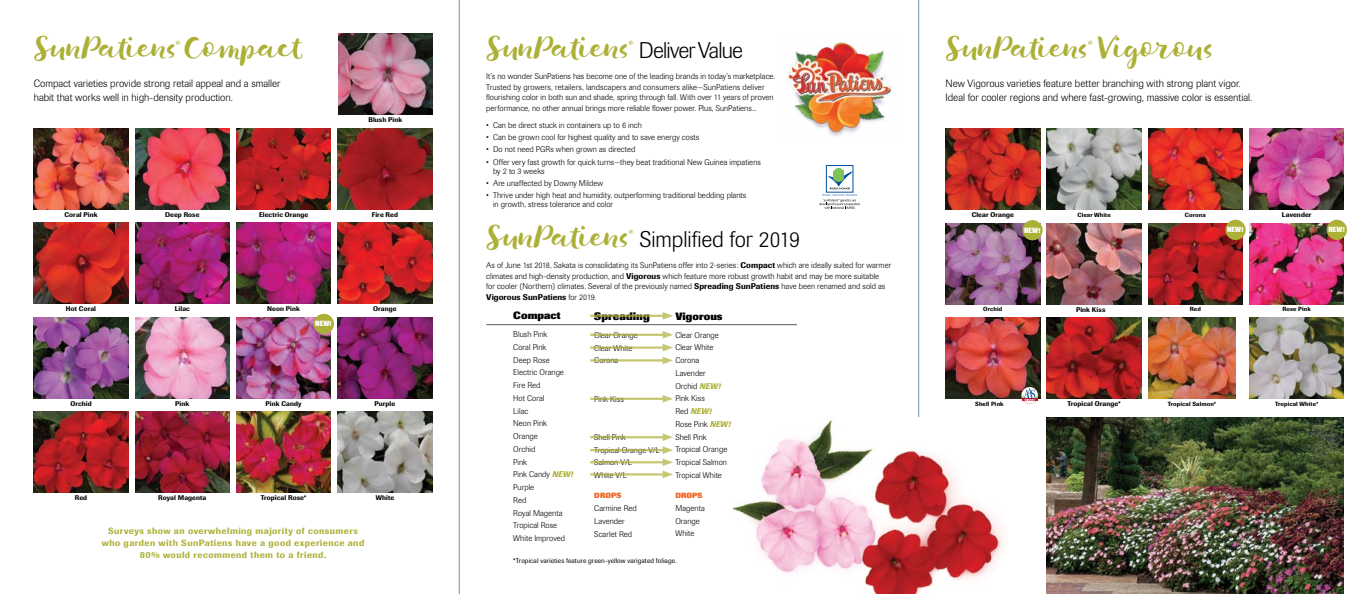
<style>
.page{position:relative;width:1371px;height:594px;background:#fff}
.page>*{position:absolute;margin:0;border:0;box-sizing:border-box;transform-origin:0 0}
.t1{font:30px "ST Brush";letter-spacing:-.025em;color:#acb037}
.t2{font:30px "ST Brush";letter-spacing:-.05em;color:#acb037}
.t3{font:300 22.5px "Imago";letter-spacing:-.01em;color:#000}
.t4{font:300 22.5px "Imago";letter-spacing:-.03em;color:#000}
.t5{font:800 10.8px "Imago";letter-spacing:.005em;color:#000}
.t6{font:300 10.5px/13.5px "Imago";color:#000}
.t7{font:800 10.5px "Imago";letter-spacing:.005em;color:#000}
.t8{font:10.5px "ST Brush";color:#acb037}
.t9{font:500 9px/12px "Imago";letter-spacing:.05em;color:#acb037;text-align:center}
.t10{font:300 8.25px/12.8px "Imago";letter-spacing:.005em;color:#000}
.t11{font:800 7.5px "Imago";letter-spacing:.01em;color:#fff;scale:.8 1}
.t12{font:800 7.5px "Imago";letter-spacing:.01em;color:#ef6725}
.t13{font:500 6.75px "Imago";letter-spacing:.015em;color:#000}
.t14{font:6.75px "Imago";letter-spacing:.005em;color:#000}
.t15{font:500 6px "Imago";letter-spacing:.015em;color:#000}
.s1{font-weight:500}
.s2{font-weight:500;font-style:italic;color:#acb037}
</style>
<div class="page">
<img style="left:338px;top:223px;width:94px;height:81px">
<img style="left:135px;top:128px;width:95px;height:81px">
<img style="left:236px;top:128px;width:95px;height:81px">
<img style="left:34px;top:223px;width:94px;height:81px">
<img style="left:135px;top:223px;width:95px;height:81px">
<img style="left:135px;top:317px;width:95px;height:81px">
<img style="left:135px;top:412px;width:95px;height:81px">
<img style="left:338px;top:412px;width:94px;height:81px">
<img style="left:34px;top:412px;width:94px;height:81px">
<img style="left:338px;top:34px;width:94px;height:81px">
<img style="left:34px;top:128px;width:94px;height:81px">
<img style="left:236px;top:412px;width:95px;height:81px">
<img style="left:34px;top:317px;width:94px;height:81px">
<img style="left:236px;top:223px;width:95px;height:81px">
<img style="left:338px;top:128px;width:94px;height:81px">
<hr style="left:459px;top:0;width:1px;height:594px;background:#6e8db8">
<hr style="left:918px;top:0;width:1px;height:594px;background:#6e8db8">
<hr style="left:486px;top:324px;width:310px;height:1px;background:#58595b">
<hr style="left:590px;top:334px;width:76px;height:2px;background:#acb037">
<hr style="left:590px;top:346px;width:76px;height:3px;background:#acb037">
<svg style="left:662px;top:331px;width:11px;height:20px"></svg>
<hr style="left:590px;top:359px;width:76px;height:3px;background:#acb037">
<svg style="left:662px;top:357px;width:11px;height:7px"></svg>
<hr style="left:590px;top:398px;width:76px;height:2px;background:#acb037">
<svg style="left:662px;top:395px;width:11px;height:8px"></svg>
<hr style="left:590px;top:436px;width:76px;height:2px;background:#acb037">
<hr style="left:590px;top:449px;width:76px;height:2px;background:#acb037">
<hr style="left:590px;top:461px;width:76px;height:2px;background:#acb037">
<hr style="left:590px;top:473px;width:76px;height:3px;background:#acb037">
<svg style="left:662px;top:433px;width:11px;height:45px"></svg>
<hr style="left:590px;top:315px;width:76px;height:2px;background:#acb037">
<svg style="left:662px;top:312px;width:11px;height:8px"></svg>
<img style="left:1249px;top:223px;width:94px;height:81px">
<img style="left:945px;top:223px;width:95px;height:81px">
<img style="left:1148px;top:129px;width:94px;height:81px">
<img style="left:1148px;top:318px;width:87px;height:81px">
<img style="left:945px;top:318px;width:95px;height:81px">
<img style="left:1249px;top:318px;width:94px;height:81px">
<img style="left:1046px;top:129px;width:95px;height:81px">
<img style="left:1148px;top:223px;width:94px;height:81px">
<img style="left:945px;top:129px;width:95px;height:81px">
<img style="left:1249px;top:129px;width:94px;height:81px">
<img style="left:1046px;top:223px;width:95px;height:81px">
<img style="left:1046px;top:318px;width:95px;height:81px">
<svg style="left:1021px;top:387px;width:17px;height:17px"></svg>
<img style="left:338px;top:317px;width:94px;height:81px">
<img style="left:236px;top:317px;width:95px;height:81px">
<img style="left:1046px;top:417px;width:297px;height:177px">
<img style="left:786px;top:42px;width:107px;height:94px">
<div style="left:314px;top:314px;width:20px;height:20px;background:#acb037;border-radius:50%"></div>
<img style="left:733px;top:417px;width:270px;height:177px">
<div style="left:1022px;top:220px;width:20px;height:20px;background:#acb037;border-radius:50%"></div>
<div style="left:1225px;top:220px;width:20px;height:20px;background:#acb037;border-radius:50%"></div>
<div style="left:1326px;top:220px;width:20px;height:20px;background:#acb037;border-radius:50%"></div>
<svg style="left:826px;top:165px;width:27px;height:2px"></svg>
<svg style="left:819px;top:167px;width:41px;height:42px"></svg>
<h1 class="t1" style="left:34px;top:27px;width:272px">SunPatiens Compact</h1>
<p class="t8" style="left:175px;top:37px;width:8px">®</p>
<p class="t6" style="left:34px;top:77px;width:248px">Compact varieties provide strong retail appeal and a smaller habit that works well in high-density production.</p>
<p class="t13" style="left:368px;top:116px;width:35px">Blush Pink</p>
<p class="t13" style="left:64px;top:210px;width:35px">Coral Pink</p>
<p class="t13" style="left:165px;top:210px;width:36px">Deep Rose</p>
<p class="t13" style="left:259px;top:210px;width:51px">Electric Orange</p>
<p class="t13" style="left:372px;top:210px;width:28px">Fire Red</p>
<p class="t13" style="left:66px;top:305px;width:32px">Hot Coral</p>
<p class="t13" style="left:175px;top:305px;width:17px">Lilac</p>
<p class="t13" style="left:267px;top:305px;width:34px">Neon Pink</p>
<p class="t13" style="left:373px;top:305px;width:25px">Orange</p>
<p class="t11" style="left:315px;top:319px;width:22px">NEW!</p>
<p class="t13" style="left:70px;top:399px;width:23px">Orchid</p>
<p class="t13" style="left:175px;top:399px;width:16px">Pink</p>
<p class="t13" style="left:266px;top:399px;width:38px">Pink Candy</p>
<p class="t13" style="left:374px;top:399px;width:22px">Purple</p>
<p class="t13" style="left:158px;top:494px;width:50px">Royal Magenta</p>
<p class="t13" style="left:75px;top:494px;width:14px">Red</p>
<p class="t13" style="left:376px;top:494px;width:20px">White</p>
<p class="t13" style="left:261px;top:494px;width:47px">Tropical Rose*</p>
<p class="t9" style="left:102px;top:524px;width:264px">Surveys show an overwhelming majority of consumers who garden with SunPatiens have a good experience and<br>80% would recommend them to a friend.</p>
<h1 class="t2" style="left:486px;top:27px;width:146px">SunPatiens</h1>
<h2 class="t4" style="left:627px;top:37px;width:117px"><sup>®</sup> Deliver Value</h2>
<p class="t10" style="left:486px;top:71px;width:290px;line-height:10.5px">It’s no wonder SunPatiens has become one of the leading brands in today’s marketplace.<br>Trusted by growers, retailers, landscapers and consumers alike—SunPatiens deliver flourishing color in both sun and shade, spring through fall. With over 11 years of proven performance, no other annual brings more reliable flower power. Plus, SunPatiens...</p>
<p class="t10" style="left:486px;top:118px;width:157px">• Can be direct stuck in containers up to 6 inch</p>
<p class="t10" style="left:486px;top:131px;width:215px">• Can be grown cool for highest quality and to save energy costs</p>
<p class="t10" style="left:486px;top:143px;width:151px">• Do not need PGRs when grown as directed</p>
<p class="t10" style="left:493px;top:157px;width:269px;line-height:9px;text-indent:-7px">• Offer very fast growth for quick turns—they beat traditional New Guinea impatiens by 2 to 3 weeks</p>
<p class="t10" style="left:486px;top:177px;width:118px">• Are unaffected by Downy Mildew</p>
<p class="t10" style="left:493px;top:191px;width:255px;line-height:9px;text-indent:-7px">• Thrive under high heat and humidity, outperforming traditional bedding plants in growth, stress tolerance and color</p>
<h1 class="t2" style="left:486px;top:216px;width:146px">SunPatiens</h1>
<h2 class="t3" style="left:627px;top:226px;width:174px"><sup>®</sup> Simplified for 2019</h2>
<p class="t10" style="left:486px;top:260px;width:406px;line-height:10.5px">As of June 1st 2018, Sakata is consolidating its SunPatiens offer into 2-series: <span class="s1">Compact</span> which are ideally suited for warmer climates and high-density production, and <span class="s1">Vigorous</span> which feature more robust growth habit and may be more suitable<br>for cooler (Northern) climates. Several of the previously named <span class="s1">Spreading SunPatiens</span> have been renamed and sold as <span class="s1">Vigorous SunPatiens</span> for 2019.</p>
<p class="t7" style="left:513px;top:309px;width:49px">Compact</p>
<p class="t10" style="left:513px;top:328px;width:61px">Blush Pink<br>Coral Pink<br>Deep Rose<br>Electric Orange<br>Fire Red<br>Hot Coral<br>Lilac<br>Neon Pink<br>Orange<br>Orchid<br>Pink<br>Pink Candy <span class="s2">NEW!<br></span>Purple<br>Red<br>Royal Magenta<br>Tropical Rose<br>White Improved</p>
<h3 class="t5" style="left:594px;top:310px;width:57px">Spreading</h3>
<p class="t10" style="left:594px;top:329px;width:45px">Clear Orange<br>Clear White<br>Corona</p>
<p class="t10" style="left:594px;top:392px;width:31px">Pink Kiss</p>
<p class="t10" style="left:594px;top:431px;width:67px">Shell Pink<br>Tropical Orange V/L<br>Salmon V/L<br>White V/L</p>
<p class="t12" style="left:594px;top:491px;width:28px">DROPS</p>
<p class="t10" style="left:594px;top:502px;width:44px">Carmine Red<br>Lavender<br>Scarlet Red</p>
<p class="t7" style="left:675px;top:310px;width:49px">Vigorous</p>
<p class="t10" style="left:675px;top:329px;width:57px">Clear Orange<br>Clear White<br>Corona<br>Lavender<br>Orchid <span class="s2">NEW!<br></span>Pink Kiss<br>Red <span class="s2">NEW!<br></span>Rose Pink <span class="s2">NEW!<br></span>Shell Pink<br>Tropical Orange<br>Tropical Salmon<br>Tropical White</p>
<p class="t12" style="left:675px;top:491px;width:28px">DROPS</p>
<p class="t10" style="left:675px;top:502px;width:31px">Magenta<br>Orange<br>White</p>
<p class="t14" style="left:513px;top:557px;width:165px">*Tropical varieties feature green-yellow varigated foliage.</p>
<h1 class="t1" style="left:945px;top:27px;width:271px">SunPatiens Vigorous</h1>
<p class="t8" style="left:1086px;top:37px;width:8px">®</p>
<p class="t6" style="left:945px;top:77px;width:308px">New Vigorous varieties feature better branching with strong plant vigor.<br>Ideal for cooler regions and where fast-growing, massive color is essential.</p>
<p class="t15" style="left:1077px;top:211px;width:35px">Clear White</p>
<p class="t15" style="left:1184px;top:211px;width:22px">Corona</p>
<p class="t13" style="left:971px;top:211px;width:44px">Clear Orange</p>
<p class="t13" style="left:1281px;top:211px;width:31px">Lavender</p>
<p class="t11" style="left:1023px;top:226px;width:22px">NEW!</p>
<p class="t11" style="left:1226px;top:225px;width:22px">NEW!</p>
<p class="t11" style="left:1328px;top:225px;width:22px">NEW!</p>
<p class="t15" style="left:983px;top:305px;width:21px">Orchid</p>
<p class="t15" style="left:1282px;top:305px;width:30px">Rose Pink</p>
<p class="t15" style="left:1189px;top:305px;width:13px">Red</p>
<p class="t13" style="left:1075px;top:305px;width:31px">Pink Kiss</p>
<p class="t15" style="left:975px;top:400px;width:30px">Shell Pink</p>
<p class="t15" style="left:1167px;top:400px;width:50px">Tropical Salmon*</p>
<p class="t15" style="left:1274px;top:400px;width:45px">Tropical White*</p>
<p class="t13" style="left:1067px;top:400px;width:55px">Tropical Orange*</p>
</div>
